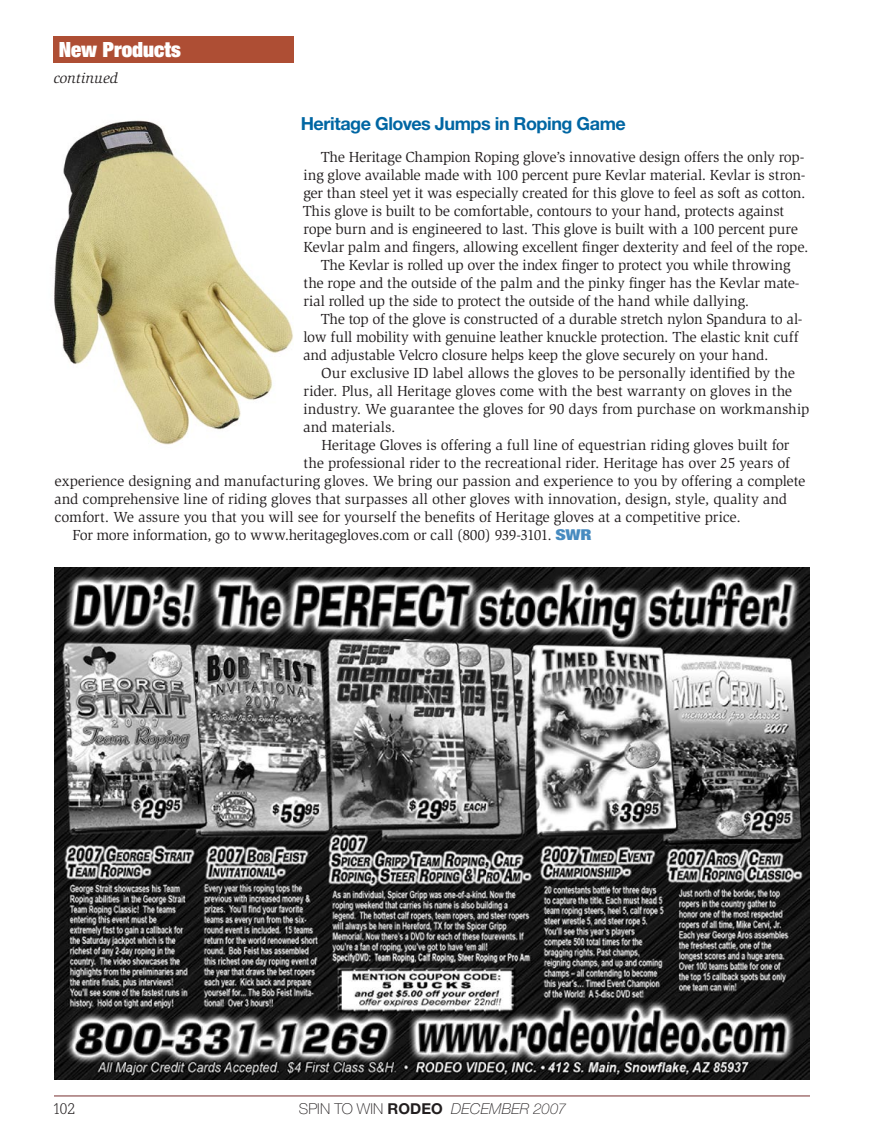
<style>
.page{position:relative;width:891px;height:1134px;background:#fff}
.page>*{position:absolute;margin:0;border:0;box-sizing:border-box;transform-origin:0 0}
.t1{font:900 expanded 21px "Helvetica Neue";color:#fff}
.t2{font:700 18px "Helvetica Neue";letter-spacing:-.025em;color:#0066a3}
.t3{font:15px "Slimbach";letter-spacing:-.015em;color:#221e1f}
.t4{font:italic 100 15px "Helvetica Neue";letter-spacing:.005em;color:#221e1f}
.t5{font:italic 15px "Slimbach";color:#221e1f}
.t6{font:300 15px "Glypha";color:#221e1f}
.s1{font-family:"Helvetica Neue";font-weight:900;font-stretch:condensed;color:#478bc0}
.s2{font-style:normal}
.s3{font-weight:700;font-style:normal}
</style>
<div class="page">
<hr style="left:54px;top:1096px;width:756px;height:1px;background:#772f2f">
<div style="left:53px;top:36px;width:241px;height:27px;background:#ae4e34"></div>
<img style="left:54px;top:120px;width:239px;height:325px">
<img style="left:54px;top:567px;width:756px;height:513px">
<h1 class="t1" style="left:59px;top:37px;width:124px">New Products</h1>
<p class="t5" style="left:54px;top:70px;width:66px">continued</p>
<p class="t2" style="left:301px;top:113px;width:327px">Heritage Gloves Jumps in Roping Game</p>
<p class="t3" style="left:321px;top:148px;width:485px">The Heritage Champion Roping glove’s innovative design offers the only rop-</p>
<p class="t3" style="left:304px;top:166px;width:503px">ing glove available made with 100 percent pure Kevlar material. Kevlar is stron-</p>
<p class="t3" style="left:303px;top:184px;width:504px">ger than steel yet it was especially created for this glove to feel as soft as cotton.</p>
<p class="t3" style="left:303px;top:202px;width:483px">This glove is built to be comfortable, contours to your hand, protects against</p>
<p class="t3" style="left:304px;top:220px;width:496px">rope burn and is engineered to last. This glove is built with a 100 percent pure</p>
<p class="t3" style="left:303px;top:238px;width:507px">Kevlar palm and fingers, allowing excellent finger dexterity and feel of the rope.</p>
<p class="t3" style="left:321px;top:256px;width:471px">The Kevlar is rolled up over the index finger to protect you while throwing</p>
<p class="t3" style="left:304px;top:274px;width:498px">the rope and the outside of the palm and the pinky finger has the Kevlar mate-</p>
<p class="t3" style="left:304px;top:292px;width:447px">rial rolled up the side to protect the outside of the hand while dallying.</p>
<p class="t3" style="left:321px;top:310px;width:483px">The top of the glove is constructed of a durable stretch nylon Spandura to al-</p>
<p class="t3" style="left:304px;top:328px;width:496px">low full mobility with genuine leather knuckle protection. The elastic knit cuff</p>
<p class="t3" style="left:303px;top:346px;width:467px">and adjustable Velcro closure helps keep the glove securely on your hand.</p>
<p class="t3" style="left:321px;top:364px;width:475px">Our exclusive ID label allows the gloves to be personally identified by the</p>
<p class="t3" style="left:304px;top:382px;width:490px">rider. Plus, all Heritage gloves come with the best warranty on gloves in the</p>
<p class="t3" style="left:304px;top:400px;width:507px">industry. We guarantee the gloves for 90 days from purchase on workmanship</p>
<p class="t3" style="left:303px;top:418px;width:94px">and materials.</p>
<p class="t3" style="left:321px;top:436px;width:470px">Heritage Gloves is offering a full line of equestrian riding gloves built for</p>
<p class="t3" style="left:304px;top:454px;width:488px">the professional rider to the recreational rider. Heritage has over 25 years of</p>
<p class="t3" style="left:54px;top:472px;width:752px">experience designing and manufacturing gloves. We bring our passion and experience to you by offering a complete</p>
<p class="t3" style="left:54px;top:490px;width:735px">and comprehensive line of riding gloves that surpasses all other gloves with innovation, design, style, quality and</p>
<p class="t3" style="left:54px;top:508px;width:688px">comfort. We assure you that you will see for yourself the benefits of Heritage gloves at a competitive price.</p>
<p class="t3" style="left:72px;top:526px;width:521px">For more information, go to www.heritagegloves.com or call (800) 939-3101. <span class="s1">SWR</span></p>
<p class="t6" style="left:53px;top:1101px;width:24px">102</p>
<p class="t4" style="left:299px;top:1100px;width:269px"><span class="s2">SPIN TO WIN</span> <span class="s3">Rodeo</span> DECEMBER 2007</p>
</div>
